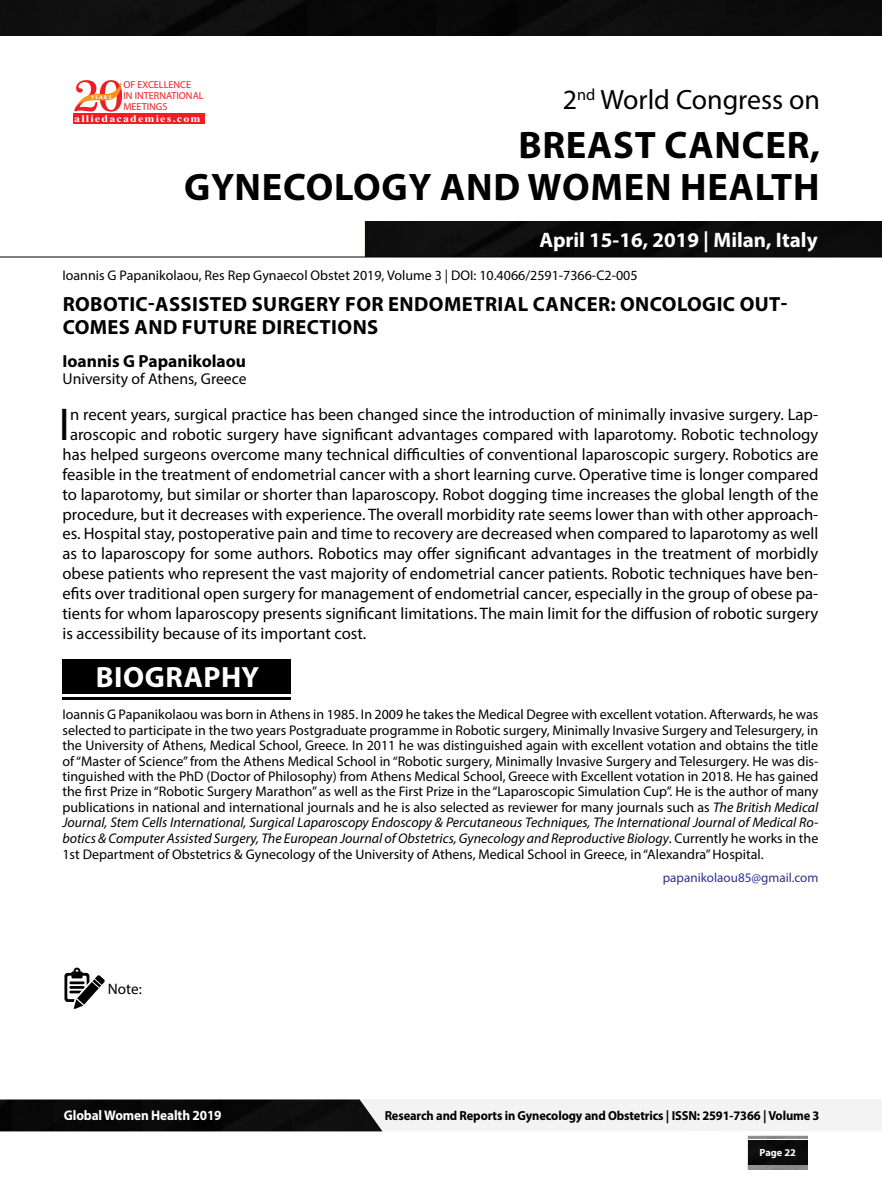
<style>
.page{position:relative;width:882px;height:1197px;background:#fff}
.page>*{position:absolute;margin:0;border:0;box-sizing:border-box;transform-origin:0 0}
.t1{font:46.2px "Myriad Pro";color:#000}
.t2{font:700 38.5px/42.4px "Myriad Pro";letter-spacing:.02em;color:#000;text-align:right}
.t3{font:700 29.4px "Myriad Pro";letter-spacing:.02em;color:#fff}
.t4{font:28px "Myriad Pro";color:#000}
.t5{font:700 21px "Myriad Pro";color:#fff}
.t6{font:700 20.47px/22.6px "Myriad Pro";letter-spacing:.02em;color:#000}
.t7{font:700 17.5px "Myriad Pro";color:#000}
.t8{font:16.62px "Myriad Pro";color:#000}
.t9{font:15.75px "Myriad Pro";color:#000}
.t10{font:15.22px "Myriad Pro";color:#000}
.t11{font:14px/15.4px "Myriad Pro";color:#000;text-align:justify}
.t12{font:700 14px "Myriad Pro";letter-spacing:-.01em;color:#fff;scale:.95 1}
.t13{font:700 13.12px "Myriad Pro";letter-spacing:-.01em;color:#000;scale:.95 1}
.t14{font:13.12px "Myriad Pro";color:#2e3092}
.t15{font:700 10.33px "Myriad Pro";color:#fff}
.t16{font:10.15px/10.8px "Myriad Pro";color:#ed1f24}
.t17{font:700 10.15px "Times New Roman";letter-spacing:.1em;color:#fff;scale:1.18 1}
.t18{font:5.25px "Oregon LDO Black";letter-spacing:.24em;color:#fff;scale:1.06 1}
.s1{font-style:italic}
</style>
<div class="page">
<img style="left:748px;top:1140px;width:60px;height:24px">
<hr style="left:748px;top:1136px;width:60px;height:3px;background:#000">
<svg style="left:64px;top:967px;width:41px;height:42px"></svg>
<div style="left:365px;top:222px;width:517px;height:35px;background:#0c0c0c"></div>
<hr style="left:0;top:257px;width:882px;height:1px;background:#000">
<div style="left:0;top:0;width:882px;height:35px;background:#0c0c0c"></div>
<div style="left:73px;top:113px;width:132px;height:11px;background:#ed1f24"></div>
<svg style="left:74px;top:80px;width:49px;height:32px"></svg>
<div style="left:0;top:1100px;width:382px;height:31px;background:#090909"></div>
<div style="left:62px;top:659px;width:229px;height:35px;background:#000"></div>
<hr style="left:62px;top:697px;width:229px;height:3px;background:#000">
<p class="t16" style="left:123px;top:79px;width:82px">OF EXCELLENCE<br>IN INTERNATIONAL<br>MEETINGS</p>
<p class="t17" style="left:74px;top:111px;width:109px">alliedacademies.com</p>
<p class="t18" style="left:91px;top:94px;width:21px">YEARS</p>
<h3 class="t4" style="left:563px;top:82px;width:259px">2<sup>nd</sup> World Congress on</h3>
<h2 class="t2" style="left:184px;top:122px;width:637px">BREAST CANCER,<br>GYNECOLOGY AND WOMEN HEALTH</h2>
<h3 class="t5" style="left:539px;top:226px;width:280px">April 15-16, 2019 | Milan, Italy</h3>
<p class="t11" style="left:62px;top:267px;width:577px">Ioannis G Papanikolaou, Res Rep Gynaecol Obstet 2019, Volume 3 | DOI: 10.4066/2591-7366-C2-005</p>
<h3 class="t6" style="left:63px;top:292px;width:726px">ROBOTIC-ASSISTED SURGERY FOR ENDOMETRIAL CANCER: ONCOLOGIC OUT-<br>COMES AND FUTURE DIRECTIONS</h3>
<p class="t7" style="left:62px;top:349px;width:185px">Ioannis G Papanikolaou</p>
<p class="t9" style="left:62px;top:369px;width:186px">University of Athens, Greece</p>
<h1 class="t1" style="left:59px;top:396px;width:13px">I</h1>
<p class="t8" style="left:70px;top:404px;width:750px">n recent years, surgical practice has been changed since the introduction of minimally invasive surgery. Lap-</p>
<p class="t8" style="left:70px;top:424px;width:750px">aroscopic and robotic surgery have significant advantages compared with laparotomy. Robotic technology</p>
<p class="t8" style="left:62px;top:444px;width:757px">has helped surgeons overcome many technical difficulties of conventional laparoscopic surgery. Robotics are</p>
<p class="t8" style="left:62px;top:464px;width:757px">feasible in the treatment of endometrial cancer with a short learning curve. Operative time is longer compared</p>
<p class="t8" style="left:62px;top:484px;width:757px">to laparotomy, but similar or shorter than laparoscopy. Robot dogging time increases the global length of the</p>
<p class="t8" style="left:62px;top:504px;width:757px">procedure, but it decreases with experience. The overall morbidity rate seems lower than with other approach-</p>
<p class="t8" style="left:62px;top:524px;width:757px">es. Hospital stay, postoperative pain and time to recovery are decreased when compared to laparotomy as well</p>
<p class="t8" style="left:62px;top:544px;width:757px">as to laparoscopy for some authors. Robotics may offer significant advantages in the treatment of morbidly</p>
<p class="t8" style="left:62px;top:564px;width:757px">obese patients who represent the vast majority of endometrial cancer patients. Robotic techniques have ben-</p>
<p class="t8" style="left:62px;top:583px;width:757px">efits over traditional open surgery for management of endometrial cancer, especially in the group of obese pa-</p>
<p class="t8" style="left:62px;top:603px;width:757px">tients for whom laparoscopy presents significant limitations. The main limit for the diffusion of robotic surgery</p>
<p class="t8" style="left:62px;top:623px;width:305px">is accessibility because of its important cost.</p>
<h3 class="t3" style="left:96px;top:658px;width:165px">BIOGRAPHY</h3>
<p class="t11" style="left:62px;top:707px;width:757px">Ioannis G Papanikolaou was born in Athens in 1985. In 2009 he takes the Medical Degree with excellent votation. Afterwards, he was selected to participate in the two years Postgraduate programme in Robotic surgery, Minimally Invasive Surgery and Telesurgery, in the University of Athens, Medical School, Greece. In 2011 he was distinguished again with excellent votation and obtains the title of “Master of Science” from the Athens Medical School in “Robotic surgery, Minimally Invasive Surgery and Telesurgery. He was dis&shy;tinguished with the PhD (Doctor of Philosophy) from Athens Medical School, Greece with Excellent votation in 2018. He has gained the first Prize in “Robotic Surgery Marathon” as well as the First Prize in the “Laparoscopic Simulation Cup”. He is the author of many publications in national and international journals and he is also selected as reviewer for many journals such as <span class="s1">The British Medical Journal, Stem Cells International, Surgical Laparoscopy Endoscopy &amp; Percutaneous Techniques, The International Journal of Medical Ro&shy;botics &amp; Computer Assisted Surgery, The European Journal of Obstetrics, Gynecology and Reproductive Biology</span>. Currently he works in the</p>
<p class="t11" style="left:62px;top:847px;width:703px">1st Department of Obstetrics &amp; Gynecology of the University of Athens, Medical School in Greece, in “Alexandra” Hospital.</p>
<p class="t14" style="left:663px;top:870px;width:157px">papanikolaou85@gmail.com</p>
<p class="t10" style="left:108px;top:979px;width:35px">Note:</p>
<p class="t12" style="left:64px;top:1106px;width:168px">Global Women Health 2019</p>
<p class="t13" style="left:385px;top:1107px;width:459px">Research and Reports in Gynecology and Obstetrics | ISSN: 2591-7366 | Volume 3</p>
<p class="t15" style="left:760px;top:1146px;width:38px">Page 22</p>
</div>
